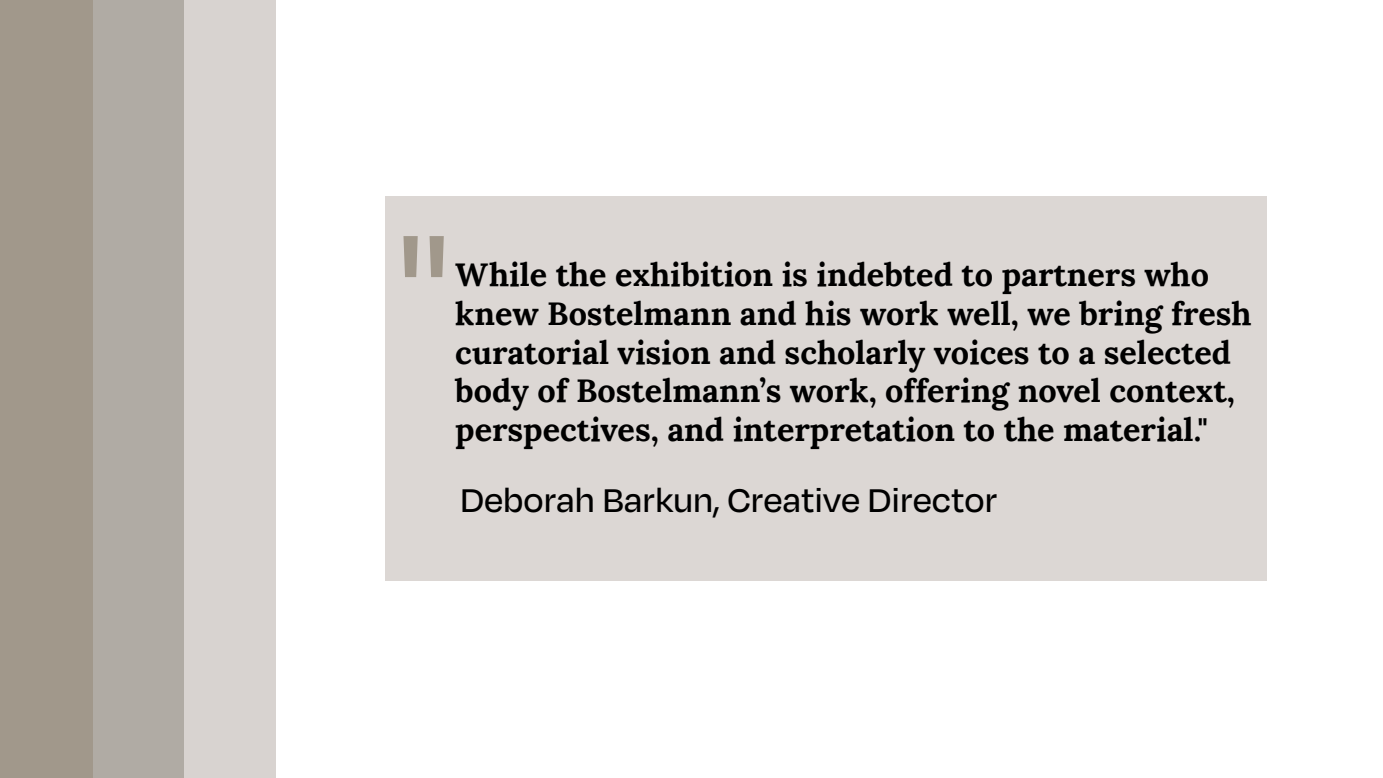
<style>
.page{position:relative;width:1383px;height:778px;background:#fff}
.page>*{position:absolute;margin:0;border:0;box-sizing:border-box;transform-origin:0 0}
.t1{font:182.1px "Lora";color:#a1988b}
.t2{font:500 37.8px "Degular";color:#000}
.t3{font:700 32.4px/38.7px "Lora";color:#000}
</style>
<div class="page">
<div style="left:385px;top:196px;width:881px;height:385px;background:#d9d3d0"></div>
<div style="left:183px;top:0;width:93px;height:778px;background:#d8d3d0"></div>
<div style="left:92px;top:0;width:92px;height:778px;background:#b0aba4"></div>
<div style="left:0;top:0;width:93px;height:778px;background:#a1988b"></div>
<h1 class="t1" style="left:392px;top:164px;width:65px">"</h1>
<p class="t3" style="left:455px;top:251px;width:797px">While the exhibition is indebted to partners who knew Bostelmann and his work well, we bring fresh curatorial vision and scholarly voices to a selected body of Bostelmann’s work, offering novel context, perspectives, and interpretation to the material."</p>
<p class="t2" style="left:460px;top:477px;width:538px">Deborah Barkun, Creative Director</p>
</div>
